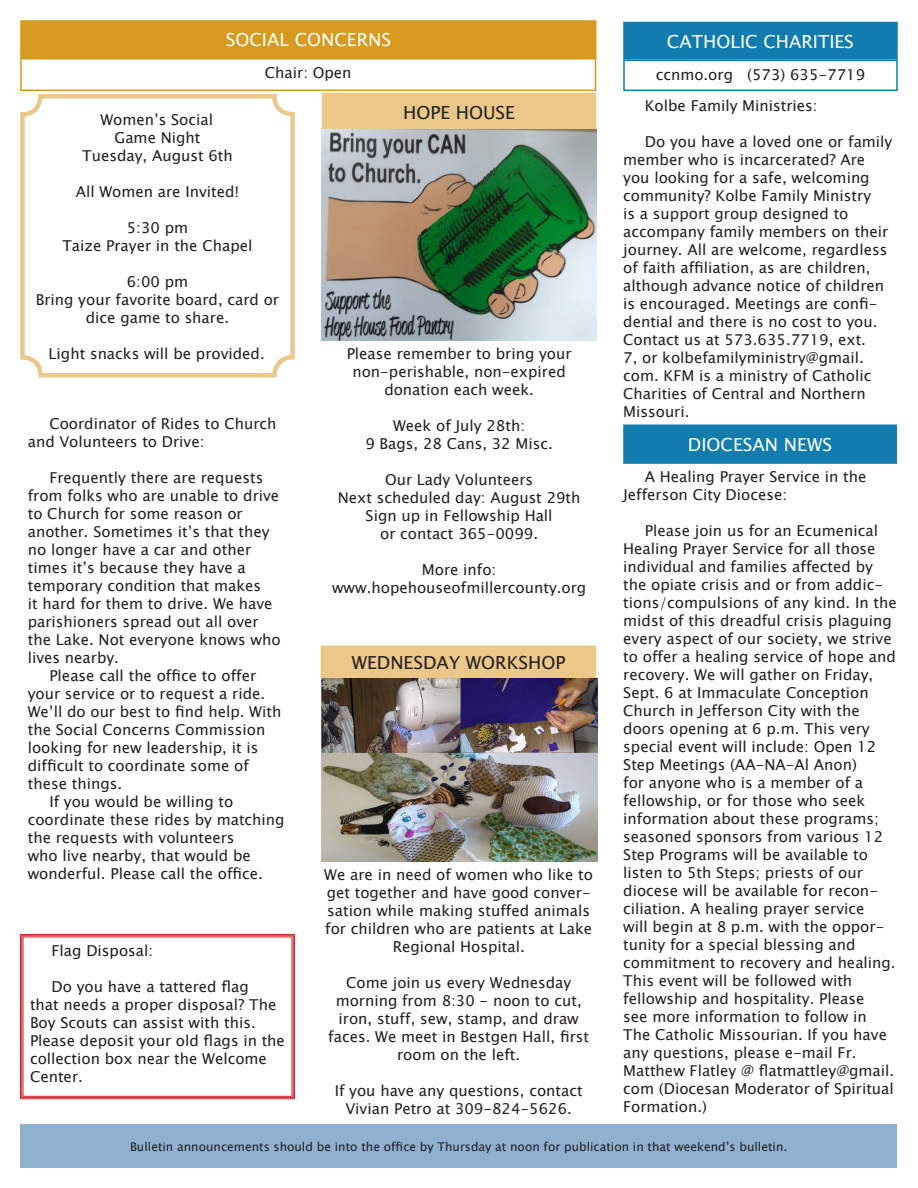
<style>
.page{position:relative;width:918px;height:1188px;background:#fff}
.page>*{position:absolute;margin:0;border:0;box-sizing:border-box;transform-origin:0 0}
.Headline{font:18px "Lucida Sans Unicode";color:#fff}
.Sub_Headline{font:18px "Lucida Sans Unicode";color:#231f20}
.Centered_Paragraph_2{font:15px/18px "Lucida Sans Unicode";color:#231f20}
.t1{font:12px "Lucida Sans Unicode";color:#231f20}
</style>
<div class="page">
<svg style="left:20px;top:934px;width:275px;height:165px"></svg>
<div style="left:22px;top:935px;width:271px;height:163px;border:1px solid #d1232a"></div>
<div style="left:23px;top:937px;width:269px;height:160px;border:1px solid #d1232a"></div>
<div style="left:21px;top:21px;width:575px;height:36px;background:#d7991e"></div>
<div style="left:20px;top:20px;width:576px;height:38px;border:2px solid #d7991e"></div>
<div style="left:20px;top:58px;width:576px;height:33px;border:2px solid #d7991e"></div>
<div style="left:323px;top:93px;width:273px;height:37px;background:#ebc889"></div>
<div style="left:321px;top:646px;width:275px;height:31px;background:#ebc889"></div>
<div style="left:321px;top:646px;width:275px;height:32px;border:2px solid #ebc889"></div>
<img style="left:322px;top:678px;width:275px;height:184px">
<div style="left:20px;top:1125px;width:877px;height:43px;background:#8fb0cf"></div>
<div style="left:20px;top:94px;width:275px;height:284px;border:4px solid #ebc889;border-radius:18px"></div>
<div style="left:624px;top:22px;width:273px;height:37px;background:#117cad"></div>
<div style="left:623px;top:22px;width:275px;height:38px;border:2px solid #117cad"></div>
<div style="left:623px;top:60px;width:275px;height:31px;border:2px solid #117cad"></div>
<img style="left:322px;top:129px;width:274px;height:211px">
<div style="left:624px;top:425px;width:272px;height:38px;background:#117cad"></div>
<div style="left:623px;top:424px;width:274px;height:40px;border:2px solid #117cad"></div>
<p class="Headline" style="left:226px;top:26px;width:167px">SOCIAL CONCERNS</p>
<p class="Centered_Paragraph_2" style="left:265px;top:64px;width:88px">Chair: Open</p>
<p class="Centered_Paragraph_2" style="left:100px;top:110px;width:114px">Women’s Social</p>
<p class="Centered_Paragraph_2" style="left:115px;top:128px;width:87px">Game Night</p>
<p class="Centered_Paragraph_2" style="left:82px;top:146px;width:152px">Tuesday, August 6th</p>
<p class="Centered_Paragraph_2" style="left:76px;top:182px;width:165px">All Women are Invited!</p>
<p class="Centered_Paragraph_2" style="left:127px;top:218px;width:63px">5:30 pm</p>
<p class="Centered_Paragraph_2" style="left:62px;top:236px;width:192px">Taize Prayer in the Chapel</p>
<p class="Centered_Paragraph_2" style="left:127px;top:272px;width:63px">6:00 pm</p>
<p class="Centered_Paragraph_2" style="left:36px;top:290px;width:245px;text-align:center">Bring your favorite board, card or dice game to share.</p>
<p class="Centered_Paragraph_2" style="left:49px;top:344px;width:218px">Light snacks will be provided.</p>
<p class="Centered_Paragraph_2" style="left:28px;top:414px;width:250px;text-indent:22px">Coordinator of Rides to Church and Volunteers to Drive:</p>
<p class="Centered_Paragraph_2" style="left:28px;top:468px;width:254px;text-indent:22px">Frequently there are requests from folks who are unable to drive to Church for some reason or another. Sometimes it’s that they no longer have a car and other times it’s because they have a temporary condition that makes<br>it hard for them to drive. We have parishioners spread out all over the Lake. Not everyone knows who lives nearby.</p>
<p class="Centered_Paragraph_2" style="left:28px;top:666px;width:255px;text-indent:22px">Please call the office to offer your service or to request a ride.<br>We’ll do our best to find help. With the Social Concerns Commission looking for new leadership, it is difficult to coordinate some of these things.</p>
<p class="Centered_Paragraph_2" style="left:28px;top:792px;width:258px;text-indent:22px">If you would be willing to coordinate these rides by matching the requests with volunteers<br>who live nearby, that would be wonderful. Please call the office.</p>
<p class="Centered_Paragraph_2" style="left:52px;top:941px;width:103px">Flag Disposal:</p>
<p class="Centered_Paragraph_2" style="left:30px;top:977px;width:257px;text-indent:22px">Do you have a tattered flag<br>that needs a proper disposal? The<br>Boy Scouts can assist with this.<br>Please deposit your old flags in the collection box near the Welcome<br>Center.</p>
<p class="Sub_Headline" style="left:403px;top:98px;width:113px">HOPE HOUSE</p>
<p class="Centered_Paragraph_2" style="left:347px;top:345px;width:226px;text-align:center">Please remember to bring your non-perishable, non-expired donation each week.</p>
<p class="Centered_Paragraph_2" style="left:393px;top:417px;width:134px">Week of July 28th:</p>
<p class="Centered_Paragraph_2" style="left:365px;top:435px;width:189px">9 Bags, 28 Cans, 32 Misc.</p>
<p class="Centered_Paragraph_2" style="left:385px;top:471px;width:150px">Our Lady Volunteers</p>
<p class="Centered_Paragraph_2" style="left:338px;top:489px;width:244px">Next scheduled day: August 29th</p>
<p class="Centered_Paragraph_2" style="left:366px;top:507px;width:189px">Sign up in Fellowship Hall</p>
<p class="Centered_Paragraph_2" style="left:380px;top:525px;width:159px">or contact 365-0099.</p>
<p class="Centered_Paragraph_2" style="left:422px;top:561px;width:76px">More info:</p>
<p class="Centered_Paragraph_2" style="left:332px;top:579px;width:256px">www.hopehouseofmillercounty.org</p>
<p class="Sub_Headline" style="left:352px;top:648px;width:215px">WEDNESDAY WORKSHOP</p>
<p class="Centered_Paragraph_2" style="left:324px;top:866px;width:270px;text-align:center">We are in need of women who like to get together and have good conver&shy;sation while making stuffed animals for children who are patients at Lake<br>Regional Hospital.</p>
<p class="Centered_Paragraph_2" style="left:328px;top:974px;width:262px;text-align:center">Come join us every Wednesday morning from 8:30 - noon to cut, iron, stuff, sew, stamp, and draw faces. We meet in Bestgen Hall, first room on the left.</p>
<p class="Centered_Paragraph_2" style="left:335px;top:1082px;width:250px;text-align:center">If you have any questions, contact<br>Vivian Petro at 309-824-5626.</p>
<p class="Headline" style="left:667px;top:27px;width:189px">CATHOLIC CHARITIES</p>
<p class="Centered_Paragraph_2" style="left:656px;top:65px;width:211px">ccnmo.org (573) 635-7719</p>
<p class="Centered_Paragraph_2" style="left:645px;top:97px;width:174px">Kolbe Family Ministries:</p>
<p class="Centered_Paragraph_2" style="left:623px;top:133px;width:271px;text-indent:22px">Do you have a loved one or family member who is incarcerated? Are you looking for a safe, welcoming community? Kolbe Family Ministry<br>is a support group designed to accompany family members on their journey. All are welcome, regardless of faith affiliation, as are children, although advance notice of children is encouraged. Meetings are confi&shy;dential and there is no cost to you.<br>Contact us at 573.635.7719, ext.<br>7, or kolbefamilyministry@gmail. com. KFM is a ministry of Catholic<br>Charities of Central and Northern<br>Missouri.</p>
<p class="Headline" style="left:688px;top:431px;width:146px">DIOCESAN NEWS</p>
<p class="Centered_Paragraph_2" style="left:623px;top:468px;width:245px;text-indent:22px">A Healing Prayer Service in the<br>Jefferson City Diocese:</p>
<p class="Centered_Paragraph_2" style="left:623px;top:522px;width:275px;text-indent:22px">Please join us for an Ecumenical Healing Prayer Service for all those individual and families affected by the opiate crisis and or from addic&shy;tions/compulsions of any kind. In the midst of this dreadful crisis plaguing every aspect of our society, we strive to offer a healing service of hope and recovery. We will gather on Friday, Sept. 6 at Immaculate Conception Church in Jefferson City with the doors opening at 6 p.m. This very special event will include: Open 12<br>Step Meetings (AA-NA-Al Anon)<br>for anyone who is a member of a fellowship, or for those who seek information about these programs; seasoned sponsors from various 12<br>Step Programs will be available to listen to 5th Steps; priests of our diocese will be available for recon&shy;ciliation. A healing prayer service<br>will begin at 8 p.m. with the oppor&shy;tunity for a special blessing and commitment to recovery and healing.<br>This event will be followed with fellowship and hospitality. Please<br>see more information to follow in The Catholic Missourian. If you have any questions, please e-mail Fr.<br>Matthew Flatley @ flatmattley@gmail. com (Diocesan Moderator of Spiritual Formation.)</p>
<p class="t1" style="left:130px;top:1137px;width:659px">Bulletin announcements should be into the office by Thursday at noon for publication in that weekend’s bulletin.</p>
</div>
